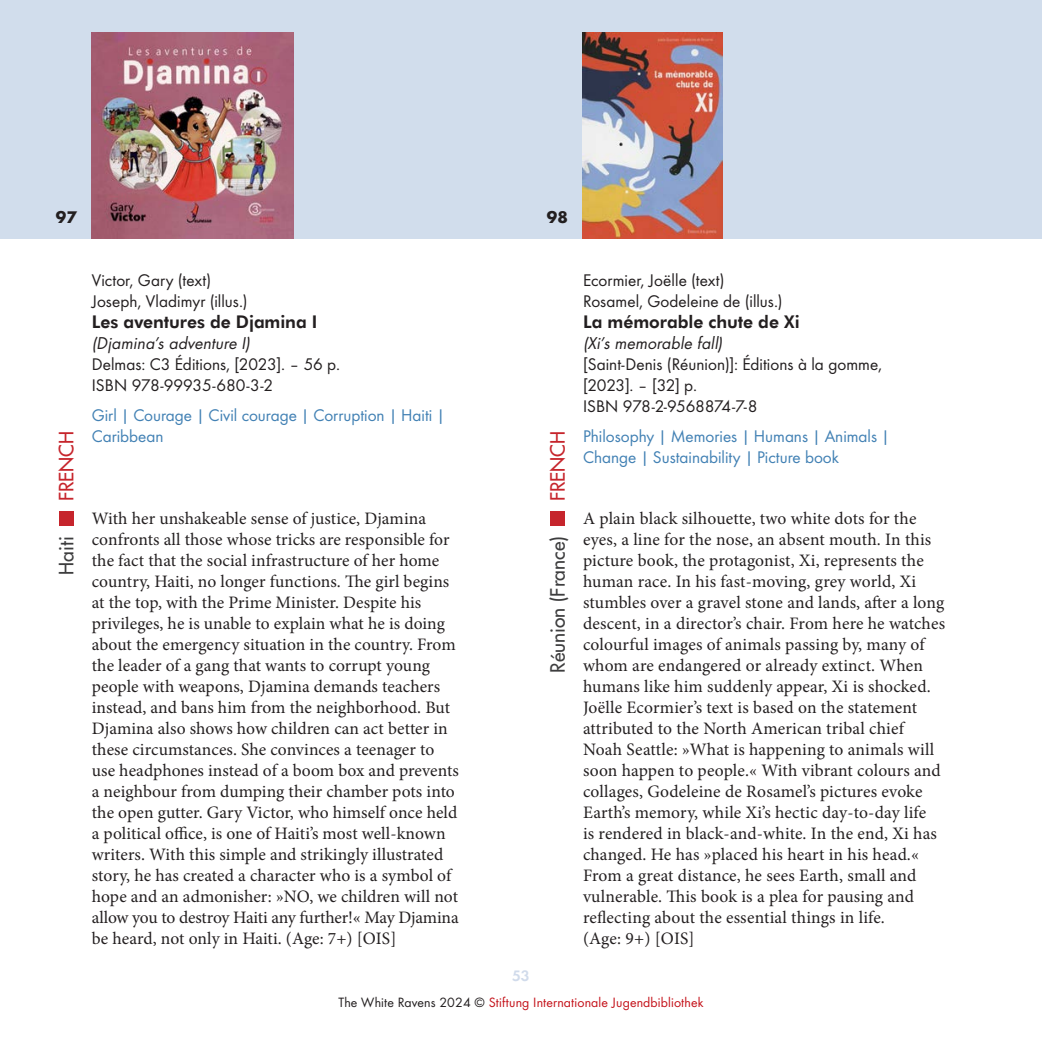
<style>
.page{position:relative;width:1042px;height:1042px;background:#fff}
.page>*{position:absolute;margin:0;border:0;box-sizing:border-box;transform-origin:0 0}
.t1{font:19.25px "Futura";color:#3e3e3f}
.t2{font:19.25px "Futura";color:#c6252c}
._03-country{font:17.5px/21px "Minion Pro";letter-spacing:.005em;color:#231f20}
._03-country-2{font:17.5px "Futura Boo";letter-spacing:.005em;color:#231f20}
._03-country-3{font:17.5px/21px "Futura Boo";color:#4281b4}
._03-country-4{font:800 17.5px "Futura BT";letter-spacing:-.005em;color:#231f20}
._03-country-5{font:17.5px "Futura Boo";letter-spacing:-.015em;color:#231f20}
.Zahl{font:700 17.5px "Futura";color:#231f20}
._03-country-6{font:italic 15.75px "Futura";letter-spacing:.01em;color:#231f20}
.t3{font:15.75px "Futura Dem";color:#d1dbeb}
.t4{font:14px "Futura Boo";letter-spacing:.01em;color:#c4121a}
.s1{color:#231f20}
</style>
<div class="page">
<div style="left:59px;top:511px;width:15px;height:15px;background:#c6252c"></div>
<div style="left:550px;top:511px;width:15px;height:15px;background:#c6252c"></div>
<div style="left:0;top:0;width:1042px;height:238px;background:#d1ddec"></div>
<img style="left:92px;top:32px;width:201px;height:206px">
<img style="left:583px;top:32px;width:140px;height:206px">
<p class="Zahl" style="left:56px;top:204px;width:22px">97</p>
<p class="Zahl" style="left:547px;top:204px;width:23px">98</p>
<p class="t2" style="left:54px;top:501px;width:72px;rotate:-90deg">FRENCH</p>
<p class="t1" style="left:54px;top:574px;width:40px;rotate:-90deg">Haiti</p>
<p class="_03-country-2" style="left:92px;top:268px;width:121px">Victor, Gary (text)</p>
<p class="_03-country-2" style="left:92px;top:289px;width:157px">Joseph, Vladimyr (illus.)</p>
<p class="_03-country-4" style="left:92px;top:311px;width:227px">Les aventures de Djamina I</p>
<p class="_03-country-6" style="left:92px;top:333px;width:160px">(Djamina’s adventure I)</p>
<p class="_03-country-2" style="left:92px;top:352px;width:250px">Delmas: C3 Éditions, [2023]. – 56 p.</p>
<p class="_03-country-2" style="left:92px;top:373px;width:183px">ISBN 978-99935-680-3-2</p>
<p class="_03-country-3" style="left:92px;top:404px;width:355px">Girl | Courage | Civil courage | Corruption | Haiti |<br>Caribbean</p>
<p class="_03-country" style="left:92px;top:508px;width:369px">With her unshakeable sense of justice, Djamina confronts all those whose tricks are responsible for the fact that the social infrastructure of her home country, Haiti, no longer functions. The girl begins at the top, with the Prime Minister. Despite his privileges, he is unable to explain what he is doing about the emergency situation in the country. From the leader of a gang that wants to corrupt young people with weapons, Djamina demands teachers instead, and bans him from the neighborhood. But Djamina also shows how children can act better in these circumstances. She convinces a teenager to use headphones instead of a boom box and prevents a neighbour from dumping their chamber pots into the open gutter. Gary Victor, who himself once held a political office, is one of Haiti’s most well-known writers. With this simple and strikingly illustrated story, he has created a character who is a symbol of hope and an admonisher: »NO, we children will not allow you to destroy Haiti any further!« May Djamina be heard, not only in Haiti. (Age: 7+) [OIS]</p>
<p class="t2" style="left:546px;top:501px;width:72px;rotate:-90deg">FRENCH</p>
<p class="t1" style="left:546px;top:673px;width:138px;rotate:-90deg">Réunion (France)</p>
<p class="_03-country-2" style="left:583px;top:268px;width:143px">Ecormier, Joëlle (text)</p>
<p class="_03-country-2" style="left:583px;top:289px;width:201px">Rosamel, Godeleine de (illus.)</p>
<p class="_03-country-4" style="left:583px;top:311px;width:218px">La mémorable chute de Xi</p>
<p class="_03-country-6" style="left:583px;top:333px;width:141px">(Xi’s memorable fall)</p>
<p class="_03-country-2" style="left:583px;top:352px;width:300px">[Saint-Denis (Réunion)]: Éditions à la gomme,</p>
<p class="_03-country-2" style="left:583px;top:373px;width:116px">[2023]. – [32] p.</p>
<p class="_03-country-5" style="left:583px;top:394px;width:176px">ISBN 978-2-9568874-7-8</p>
<p class="_03-country-3" style="left:583px;top:425px;width:308px">Philosophy | Memories | Humans | Animals |<br>Change | Sustainability | Picture book</p>
<p class="_03-country" style="left:583px;top:508px;width:364px">A plain black silhouette, two white dots for the eyes, a line for the nose, an absent mouth. In this picture book, the protagonist, Xi, represents the human race. In his fast-moving, grey world, Xi stumbles over a gravel stone and lands, after a long descent, in a director’s chair. From here he watches colourful images of animals passing by, many of whom are endangered or already extinct. When humans like him suddenly appear, Xi is shocked.<br>Joëlle Ecormier’s text is based on the statement attributed to the North American tribal chief Noah Seattle: »What is happening to animals will soon happen to people.« With vibrant colours and collages, Godeleine de Rosamel’s pictures evoke Earth’s memory, while Xi’s hectic day-to-day life<br>is rendered in black-and-white. In the end, Xi has changed. He has »placed his heart in his head.« From a great distance, he sees Earth, small and</p>
<p class="_03-country" style="left:583px;top:886px;width:332px">vulnerable. This book is a plea for pausing and reflecting about the essential things in life.</p>
<p class="_03-country" style="left:583px;top:928px;width:113px">(Age: 9+) [OIS]</p>
<p class="t3" style="left:512px;top:965px;width:19px">53</p>
<p class="t4" style="left:338px;top:992px;width:367px"><span class="s1">The White Ravens 2024 ©</span> Stiftung Internationale Jugendbibliothek</p>
</div>
